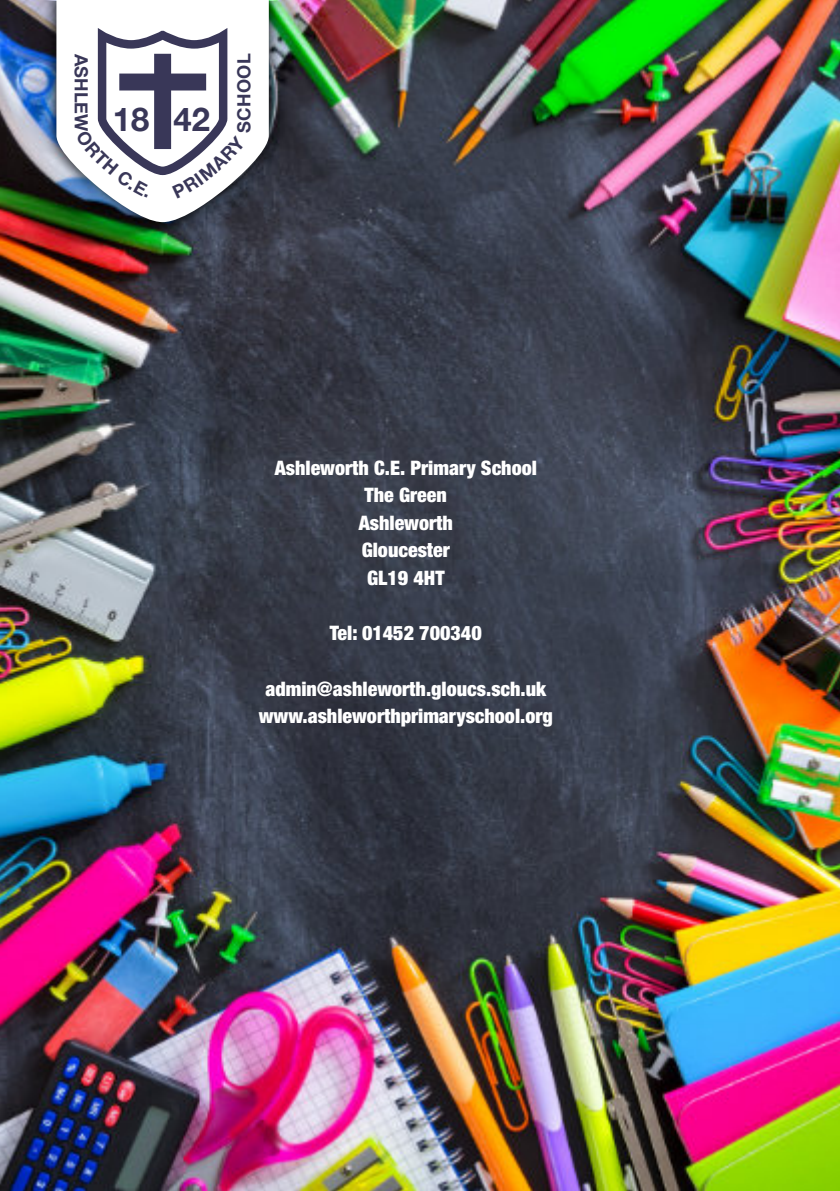
<style>
.page{position:relative;width:840px;height:1191px;background:#fff}
.page>*{position:absolute;margin:0;border:0;box-sizing:border-box;transform-origin:0 0}
.t1{font:700 32.6px "Helvetica Neue";color:#393758}
.t2{font:900 condensed 20px/27.6px "Helvetica Neue LT Pro";color:#fff;text-align:center}
.t3{font:700 18.2px "Helvetica Neue";letter-spacing:.01em;color:#393758}
</style>
<div class="page">
<img style="left:0;top:0;width:839px;height:1191px">
<img style="left:41px;top:2px;width:243px;height:236px">
<svg style="left:56px;top:0;width:213px;height:222px"></svg>
<svg style="left:75px;top:28px;width:171px;height:170px"></svg>
<p class="t3" style="left:92px;top:54px;width:79px;rotate:90deg">ASHLEW</p>
<h1 class="t1" style="left:113px;top:99px;width:98px">18 42</h1>
<p class="t3" style="left:233px;top:133px;width:81px;rotate:-90deg">SCHOOL</p>
<p class="t2" style="left:274px;top:456px;width:263px">Ashleworth C.E. Primary School<br>The Green<br>Ashleworth<br>Gloucester<br>GL19 4HT</p>
<p class="t2" style="left:329px;top:622px;width:153px">Tel: 01452 700340</p>
<p class="t2" style="left:258px;top:677px;width:295px">admin@ashleworth.gloucs.sch.uk www.ashleworthprimaryschool.org</p>
</div>
